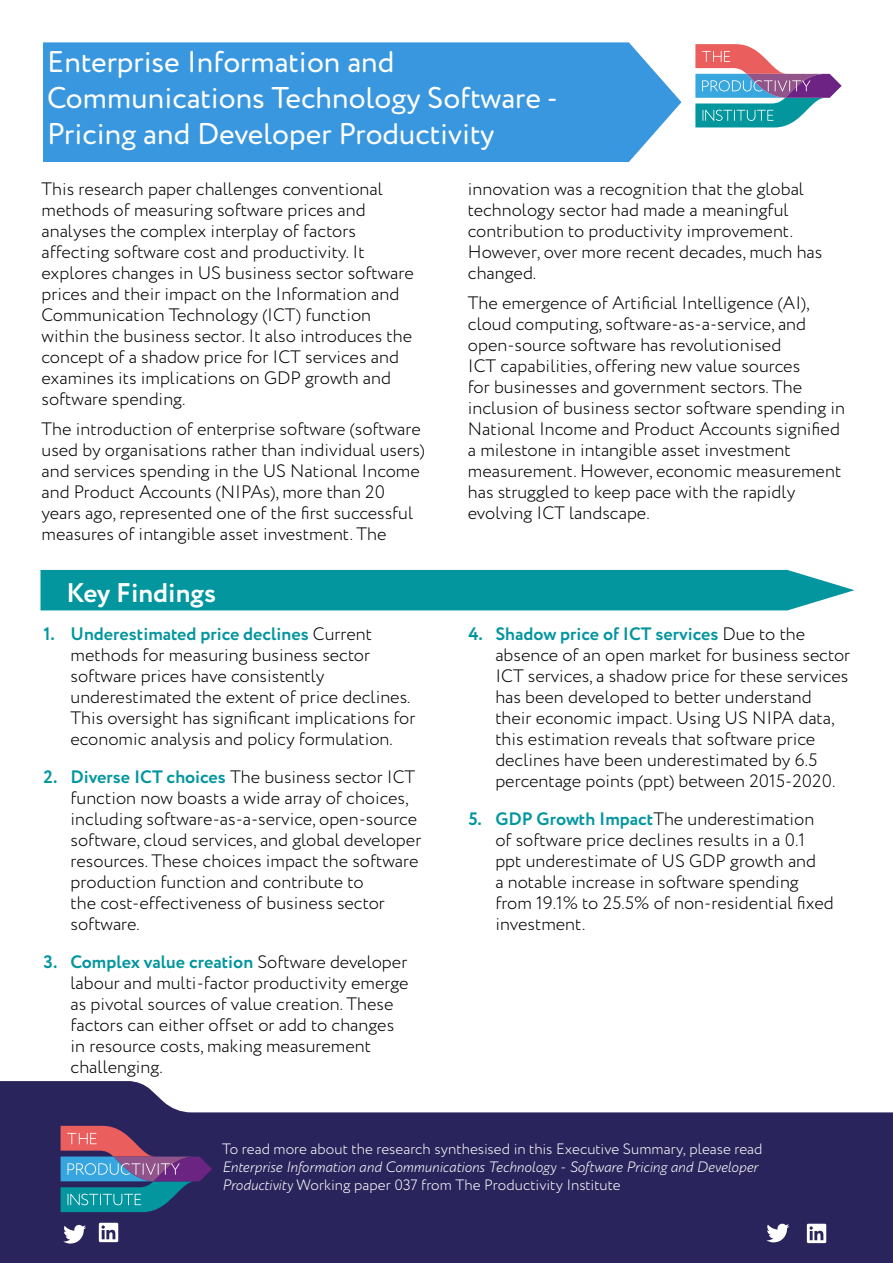
<style>
.page{position:relative;width:893px;height:1263px;background:#fff}
.page>*{position:absolute;margin:0;border:0;box-sizing:border-box;transform-origin:0 0}
.t1{font:30px/36px "Circe Rounded";color:#fff}
.t2{font:700 27px "Circe";color:#fff}
.t3{font:300 18px/21px "Circe";color:#000}
.t4{font:300 15px/18px "Circe";color:#fff}
.t5{font:italic 300 15px/18px "Circe";color:#fff}
.s1{font-weight:700;color:#03969e}
.s2{font-style:italic}
.s3{font-style:normal}
</style>
<div class="page">
<svg style="left:0;top:1081px;width:893px;height:182px;fill:#2a245c"></svg>
<svg style="left:61px;top:1126px;width:151px;height:86px;background:#525e84"></svg>
<svg style="left:807px;top:1224px;width:19px;height:19px"></svg>
<svg style="left:766px;top:1224px;width:23px;height:18px"></svg>
<svg style="left:99px;top:1223px;width:19px;height:19px"></svg>
<svg style="left:63px;top:1225px;width:23px;height:18px"></svg>
<div style="left:43px;top:42px;width:638px;height:120px;background:#3997df"></div>
<svg style="left:695px;top:44px;width:147px;height:83px"></svg>
<div style="left:41px;top:570px;width:813px;height:40px;background:#03969e"></div>
<h1 class="t1" style="left:47px;top:45px;width:512px">Enterprise Information and<br>Communications Technology Software -<br>Pricing and Developer Productivity</h1>
<p class="t3" style="left:42px;top:179px;width:374px">This research paper challenges conventional methods of measuring software prices and analyses the complex interplay of factors affecting software cost and productivity. It explores changes in US business sector software prices and their impact on the Information and Communication Technology (ICT) function within the business sector. It also introduces the concept of a shadow price for ICT services and examines its implications on GDP growth and software spending.</p>
<p class="t3" style="left:42px;top:419px;width:385px">The introduction of enterprise software (software used by organisations rather than individual users) and services spending in the US National Income and Product Accounts (NIPAs), more than 20 years ago, represented one of the first successful measures of intangible asset investment. The</p>
<h2 class="t2" style="left:66px;top:574px;width:151px">Key Findings</h2>
<p class="t3" style="left:71px;top:624px;width:346px;text-indent:-27px"><span class="s1">1. Underestimated price declines</span> Current methods for measuring business sector software prices have consistently underestimated the extent of price declines.<br>This oversight has significant implications for economic analysis and policy formulation.</p>
<p class="t3" style="left:71px;top:767px;width:352px;text-indent:-27px"><span class="s1">2. Diverse ICT choices</span> The business sector ICT function now boasts a wide array of choices, including software-as-a-service, open-source software, cloud services, and global developer resources. These choices impact the software production function and contribute to<br>the cost-effectiveness of business sector software.</p>
<p class="t3" style="left:71px;top:952px;width:340px;text-indent:-27px"><span class="s1">3. Complex value creation</span> Software developer labour and multi-factor productivity emerge as pivotal sources of value creation. These factors can either offset or add to changes in resource costs, making measurement challenging.</p>
<p class="t3" style="left:468px;top:179px;width:356px">innovation was a recognition that the global technology sector had made a meaningful contribution to productivity improvement.<br>However, over more recent decades, much has changed.</p>
<p class="t3" style="left:468px;top:293px;width:379px">The emergence of Artificial Intelligence (AI), cloud computing, software-as-a-service, and open-source software has revolutionised<br>ICT capabilities, offering new value sources<br>for businesses and government sectors. The inclusion of business sector software spending in National Income and Product Accounts signified a milestone in intangible asset investment measurement. However, economic measurement has struggled to keep pace with the rapidly evolving ICT landscape.</p>
<p class="t3" style="left:495px;top:624px;width:356px;text-indent:-27px"><span class="s1">4. Shadow price of ICT services</span> Due to the absence of an open market for business sector ICT services, a shadow price for these services has been developed to better understand their economic impact. Using US NIPA data, this estimation reveals that software price declines have been underestimated by 6.5 percentage points (ppt) between 2015-2020.</p>
<p class="t3" style="left:495px;top:809px;width:340px;text-indent:-27px"><span class="s1">5. GDP Growth Impact</span>The underestimation of software price declines results in a 0.1 ppt underestimate of US GDP growth and<br>a notable increase in software spending from 19.1% to 25.5% of non-residential fixed investment.</p>
<p class="t4" style="left:222px;top:1133px;width:318px">To read more about the research synthesised in this Business Briefing and for a full list of sources, please read <span class="s2">xxx</span> by</p>
<p class="t4" style="left:222px;top:1140px;width:542px">To read more about the research synthesised in this Executive Summary, please read</p>
<p class="t5" style="left:222px;top:1158px;width:537px">Enterprise Information and Communications Technology - Software Pricing and Developer<br>Productivity <span class="s3">Working paper 037 from The Productivity Institute</span></p>
</div>
